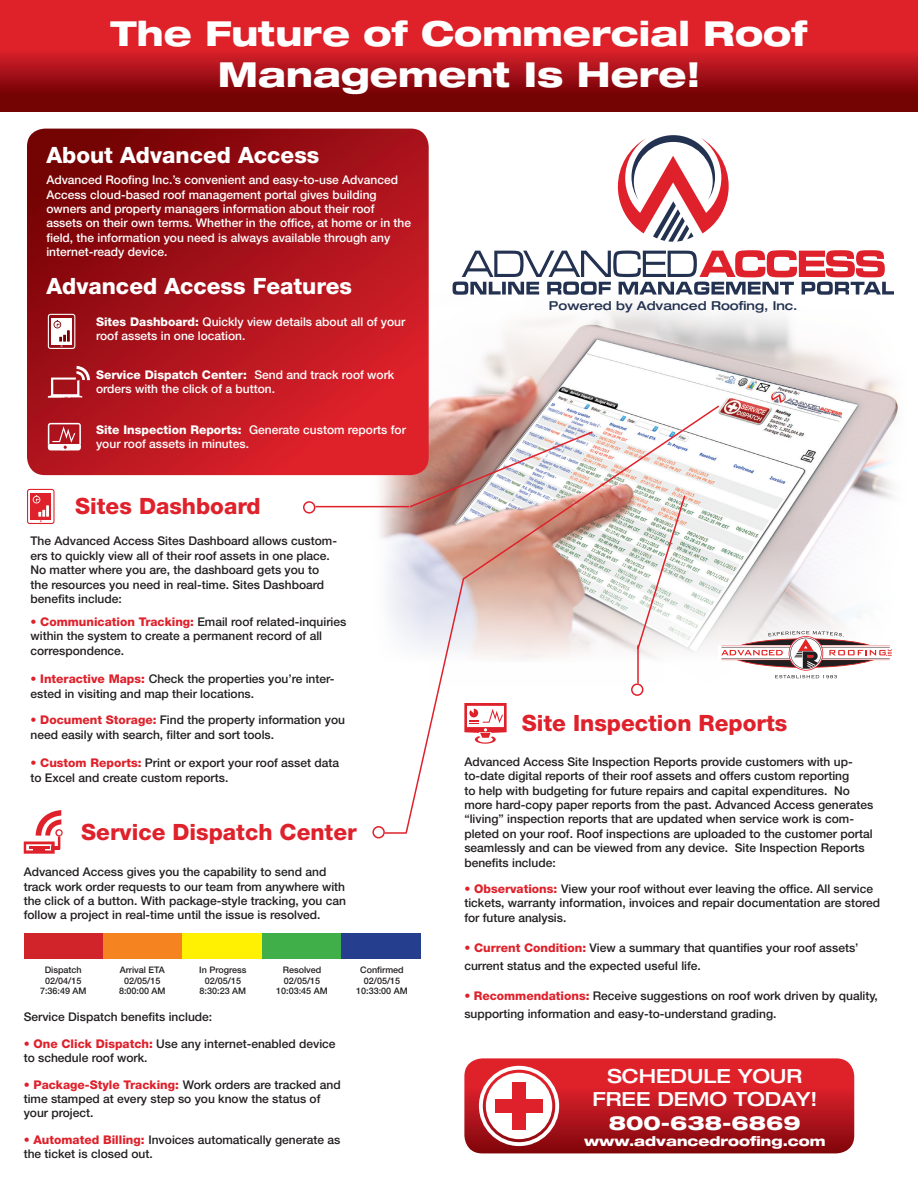
<style>
.page{position:relative;width:918px;height:1188px;background:#fff}
.page>*{position:absolute;margin:0;border:0;box-sizing:border-box;transform-origin:0 0}
.t1{font:800 expanded 34.5px/41.4px "Helvetica Neue";color:#fff;text-align:center}
.t2{font:800 22.5px "Helvetica Neue LT Std";color:#df212b}
.t3{font:800 22.5px "Helvetica Neue LT Std";color:#fff}
.t4{font:500 expanded 19.5px/23.4px "Helvetica Neue";color:#fff;text-align:center}
.t5{font:800 expanded 19.5px "Helvetica Neue";color:#fff}
.t6{font:800 expanded 13.5px "Helvetica Neue";color:#fff}
.t7{font:500 expanded 12.3px "Helvetica Neue";color:#243251}
.t8{font:500 12px/14.4px "Helvetica Neue LT Std";color:#231f20}
.t9{font:500 12px/14.4px "Helvetica Neue LT Std";color:#fff}
.t10{font:500 9px/10.8px "Helvetica Neue LT Std";color:#231f20;text-align:center}
.s1{font-weight:800}
.s2{font-weight:800;color:#df212b}
.s3{color:#df212b}
</style>
<div class="page">
<img style="left:361px;top:111px;width:552px;height:568px">
<svg style="left:0;top:0;width:918px;height:111px;background:#b8161d"></svg>
<svg style="left:27px;top:129px;width:402px;height:346px;background:#ab131a"></svg>
<svg style="left:48px;top:314px;width:27px;height:35px"></svg>
<svg style="left:48px;top:423px;width:33px;height:27px"></svg>
<svg style="left:48px;top:366px;width:42px;height:32px"></svg>
<svg style="left:27px;top:489px;width:28px;height:35px"></svg>
<svg style="left:24px;top:810px;width:39px;height:44px"></svg>
<hr style="left:29px;top:846px;width:20px;height:3px;background:#df212b">
<div style="left:33px;top:846px;width:11px;height:6px;background:#df212b"></div>
<div style="left:24px;top:933px;width:80px;height:25px;background:#d1232a"></div>
<div style="left:104px;top:933px;width:79px;height:25px;background:#f58420"></div>
<div style="left:183px;top:933px;width:79px;height:25px;background:#fff101"></div>
<div style="left:262px;top:933px;width:79px;height:25px;background:#40ae49"></div>
<div style="left:341px;top:933px;width:80px;height:25px;background:#253f8e"></div>
<svg style="left:464px;top:1058px;width:390px;height:95px;background:#be1e26"></svg>
<div style="left:486px;top:1073px;width:66px;height:66px;background:#fff;border-radius:50%"></div>
<div style="left:512px;top:1082px;width:14px;height:48px;background:#df212b"></div>
<div style="left:495px;top:1099px;width:48px;height:14px;background:#df212b"></div>
<div style="left:479px;top:1066px;width:80px;height:80px;border:4px solid #fff;border-radius:50%"></div>
<svg style="left:721px;top:631px;width:171px;height:47px"></svg>
<hr style="left:315px;top:506px;width:94px;height:1px;background:#df212b">
<div style="left:303px;top:501px;width:12px;height:13px;border:2px solid #df212b;border-radius:50%"></div>
<svg style="left:404px;top:404px;width:317px;height:429px"></svg>
<hr style="left:385px;top:832px;width:22px;height:2px;background:#df212b">
<div style="left:372px;top:826px;width:13px;height:12px;border:2px solid #df212b;border-radius:50%"></div>
<svg style="left:636px;top:494px;width:51px;height:157px"></svg>
<hr style="left:637px;top:645px;width:2px;height:38px;background:#df212b">
<div style="left:631px;top:683px;width:12px;height:13px;border:2px solid #df212b;border-radius:50%"></div>
<svg style="left:618px;top:135px;width:111px;height:107px"></svg>
<svg style="left:453px;top:250px;width:441px;height:45px"></svg>
<h1 class="t1" style="left:111px;top:12px;width:698px">The Future of Commercial Roof<br>Management Is Here!</h1>
<h2 class="t3" style="left:46px;top:141px;width:275px">About Advanced Access</h2>
<p class="t9" style="left:46px;top:173px;width:366px">Advanced Roofing Inc.’s convenient and easy-to-use Advanced Access cloud-based roof management portal gives building owners and property managers information about their roof assets on their own terms. Whether in the office, at home or in the field, the information you need is always available through any internet-ready device.</p>
<h2 class="t3" style="left:46px;top:272px;width:307px">Advanced Access Features</h2>
<p class="t9" style="left:96px;top:314px;width:311px"><span class="s1">Sites Dashboard:</span> Quickly view details about all of your roof assets in one location.</p>
<p class="t9" style="left:96px;top:367px;width:300px"><span class="s1">Service Dispatch Center:</span> Send and track roof work orders with the click of a button.</p>
<p class="t9" style="left:96px;top:422px;width:311px"><span class="s1">Site Inspection Reports:</span> Generate custom reports for your roof assets in minutes.</p>
<h2 class="t2" style="left:75px;top:493px;width:187px">Sites Dashboard</h2>
<p class="t8" style="left:30px;top:534px;width:308px">The Advanced Access Sites Dashboard allows custom&shy;ers to quickly view all of their roof assets in one place.<br>No matter where you are, the dashboard gets you to the resources you need in real-time. Sites Dashboard benefits include:</p>
<p class="t8" style="left:30px;top:614px;width:317px"><span class="s2">• Communication Tracking:</span> Email roof related-inquiries within the system to create a permanent record of all correspondence.</p>
<p class="t8" style="left:30px;top:672px;width:305px"><span class="s2">• Interactive Maps:</span> Check the properties you’re inter&shy;ested in visiting and map their locations.</p>
<p class="t8" style="left:30px;top:713px;width:316px"><span class="s2">• Document Storage:</span> Find the property information you need easily with search, filter and sort tools.</p>
<p class="t8" style="left:30px;top:756px;width:310px"><span class="s2">• Custom Reports:</span> Print or export your roof asset data to Excel and create custom reports.</p>
<h2 class="t2" style="left:81px;top:819px;width:277px">Service Dispatch Center</h2>
<p class="t8" style="left:24px;top:865px;width:324px">Advanced Access gives you the capability to send and track work order requests to our team from anywhere with the click of a button. With package-style tracking, you can follow a project in real-time until the issue is resolved.</p>
<p class="t10" style="left:40px;top:964px;width:48px">Dispatch<br>02/04/15<br>7:36:49 AM</p>
<p class="t10" style="left:119px;top:964px;width:48px">Arrival ETA<br>02/05/15<br>8:00:00 AM</p>
<p class="t10" style="left:199px;top:964px;width:49px">In Progress<br>02/05/15<br>8:30:23 AM</p>
<p class="t10" style="left:276px;top:964px;width:53px">Resolved<br>02/05/15<br>10:03:45 AM</p>
<p class="t10" style="left:356px;top:964px;width:53px">Confirmed<br>02/05/15<br>10:33:00 AM</p>
<p class="t8" style="left:24px;top:1010px;width:190px">Service Dispatch benefits include:</p>
<p class="t8" style="left:24px;top:1036px;width:313px"><span class="s2">• One Click Dispatch:</span> Use any internet-enabled device to schedule roof work.</p>
<p class="t8" style="left:24px;top:1077px;width:319px"><span class="s2">• Package-Style Tracking:</span> Work orders are tracked and time stamped at every step so you know the status of your project.</p>
<p class="t8" style="left:24px;top:1132px;width:318px"><span class="s2">• Automated Billing:</span> Invoices automatically generate as the ticket is closed out.</p>
<p class="t7" style="left:549px;top:297px;width:250px">Powered by Advanced Roofing, Inc.</p>
<h2 class="t2" style="left:522px;top:710px;width:267px">Site Inspection Reports</h2>
<p class="t8" style="left:464px;top:754px;width:410px">Advanced Access Site Inspection Reports provide customers with up&shy;to-date digital reports of their roof assets and offers custom reporting<br>to help with budgeting for future repairs and capital expenditures. No more hard-copy paper reports from the past. Advanced Access generates “living” inspection reports that are updated when service work is com&shy;pleted on your roof. Roof inspections are uploaded to the customer portal seamlessly and can be viewed from any device. Site Inspection Reports benefits include:</p>
<p class="t8" style="left:464px;top:881px;width:417px"><span class="s2">• Observations:</span> View your roof without ever leaving the office. All service tickets, warranty information, invoices and repair documentation are stored for future analysis.</p>
<p class="t8" style="left:464px;top:938px;width:396px;line-height:18px"><span class="s2">• Current Condition:</span> View a summary that quantifies your roof assets’ current status and the expected useful life.</p>
<p class="t8" style="left:464px;top:986px;width:415px;line-height:18px"><span class="s3">•</span> <span class="s2">Recommendations:</span> Receive suggestions on roof work driven by quality, supporting information and easy-to-understand grading.</p>
<h3 class="t4" style="left:592px;top:1063px;width:227px">SCHEDULE YOUR<br>FREE DEMO TODAY!</h3>
<h3 class="t5" style="left:609px;top:1110px;width:193px">800-638-6869</h3>
<p class="t6" style="left:584px;top:1133px;width:243px">www.advancedroofing.com</p>
</div>
